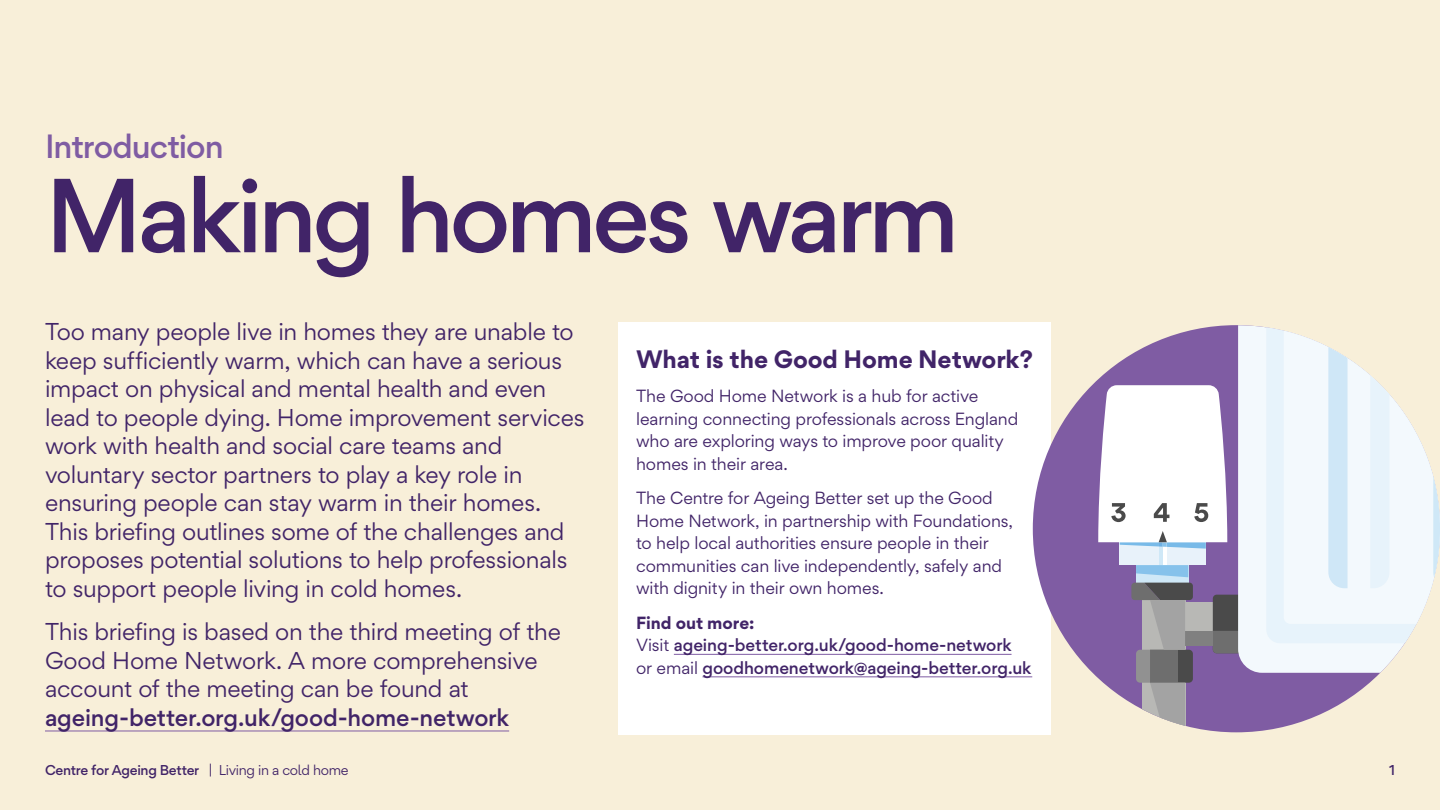
<style>
.page{position:relative;width:1440px;height:810px;background:#f8efd9}
.page>*{position:absolute;margin:0;border:0;box-sizing:border-box;transform-origin:0 0}
.t1{font:500 93.75px "Gordita";letter-spacing:-.055em;color:#412468}
.t2{font:500 30px "Gordita";letter-spacing:-.035em;color:#7f5ca3}
.t3{font:700 22.5px "Gordita";letter-spacing:-.005em;color:#412468}
.t4{font:21.75px/28.5px "Gordita";letter-spacing:-.01em;color:#412468}
.t5{font:15.75px/22.5px "Gordita";letter-spacing:-.01em;color:#412468}
.t6{font:500 15.75px/22.5px "Gordita";letter-spacing:-.005em;color:#412468}
.t7{font:500 12.75px "Gordita";letter-spacing:-.025em;color:#412468}
.s1{font-weight:500}
.s2{font-weight:700}
.s3{font-weight:400}
</style>
<div class="page">
<hr style="left:45px;top:731px;width:464px;height:1px;background:#7f5ca3">
<div style="left:618px;top:322px;width:433px;height:413px;background:#fff"></div>
<hr style="left:674px;top:654px;width:338px;height:1px;background:#7f5ca3">
<hr style="left:702px;top:677px;width:330px;height:1px;background:#7f5ca3">
<div style="left:1033px;top:325px;width:407px;height:407px;background:#7f5ca3;border-radius:50%"></div>
<div style="left:1142px;top:602px;width:71px;height:44px;background:#b8b8b5"></div>
<div style="left:1136px;top:565px;width:52px;height:18px;background:#cfe8f7"></div>
<svg style="left:1136px;top:565px;width:52px;height:12px"></svg>
<div style="left:1120px;top:542px;width:86px;height:23px;background:#e8f2fa"></div>
<svg style="left:1213px;top:595px;width:25px;height:58px"></svg>
<svg style="left:1238px;top:325px;width:167px;height:348px;background:#f1f6fa"></svg>
<div style="left:1266px;top:325px;width:151px;height:318px;background:#e7f3fb"></div>
<svg style="left:1284px;top:325px;width:156px;height:299px"></svg>
<svg style="left:1162px;top:549px;width:5px;height:16px"></svg>
<hr style="left:1159px;top:542px;width:3px;height:23px;background:#cfe8f7">
<div style="left:1185px;top:631px;width:28px;height:15px;background:#808080"></div>
<svg style="left:1131px;top:583px;width:62px;height:145px"></svg>
<svg style="left:1098px;top:385px;width:129px;height:164px;background:#efeef4"></svg>
<p class="t2" style="left:45px;top:125px;width:180px">Introduction</p>
<p class="t1" style="left:45px;top:146px;width:916px">Making homes warm</p>
<p class="t4" style="left:45px;top:317px;width:541px">Too many people live in homes they are unable to keep sufficiently warm, which can have a serious impact on physical and mental health and even lead to people dying. Home improvement services work with health and social care teams and voluntary sector partners to play a key role in ensuring people can stay warm in their homes.<br>This briefing outlines some of the challenges and proposes potential solutions to help professionals to support people living in cold homes.</p>
<p class="t4" style="left:45px;top:617px;width:517px">This briefing is based on the third meeting of the Good Home Network. A more comprehensive account of the meeting can be found at <span class="s1">ageing-better.org.uk/good-home-network</span></p>
<p class="t3" style="left:636px;top:341px;width:399px">What is the Good Home Network?</p>
<p class="t5" style="left:636px;top:385px;width:384px">The Good Home Network is a hub for active learning connecting professionals across England who are exploring ways to improve poor quality homes in their area.</p>
<p class="t5" style="left:636px;top:487px;width:379px">The Centre for Ageing Better set up the Good Home Network, in partnership with Foundations, to help local authorities ensure people in their communities can live independently, safely and with dignity in their own homes.</p>
<p class="t6" style="left:636px;top:611px;width:397px"><span class="s2">Find out more:<br></span><span class="s3">Visit</span> ageing-better.org.uk/good-home-network <span class="s3">or email</span> goodhomenetwork@ageing-better.org.uk</p>
<p class="t7" style="left:45px;top:761px;width:305px">Centre for Ageing Better <span class="s3">| Living in a cold home</span></p>
<p class="t7" style="left:1389px;top:761px;width:7px">1</p>
</div>
